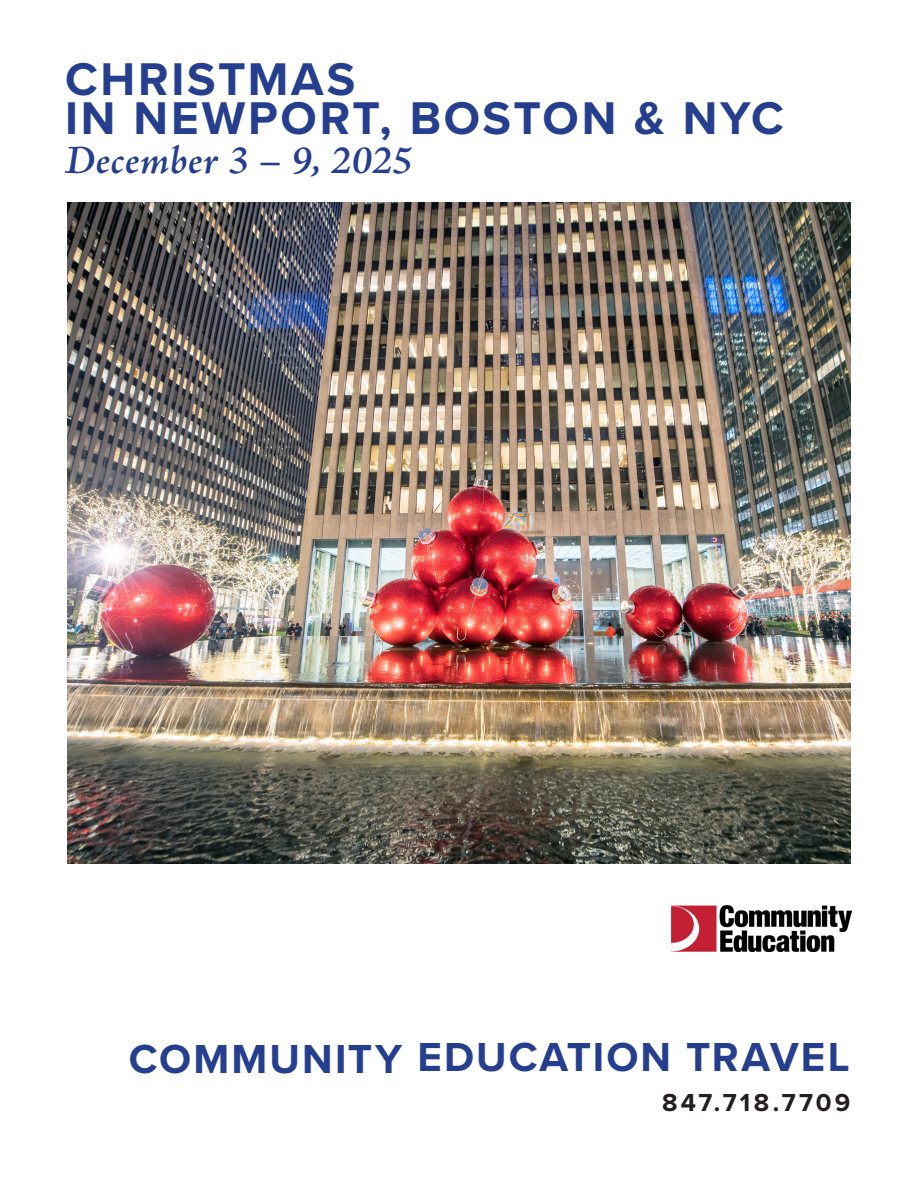
<style>
.page{position:relative;width:918px;height:1188px;background:#fff}
.page>*{position:absolute;margin:0;border:0;box-sizing:border-box;transform-origin:0 0}
.TOUR{font:700 47.55px/39.5px "Proxima Nova";letter-spacing:.055em;color:#253f8e}
.TOUR-2{font:700 42px "Proxima Nova";letter-spacing:.05em;color:#253f8e}
.Large_Dates{font:italic 600 40.8px "Adobe Jenson Pro";letter-spacing:.005em;color:#253f8e}
.t1{font:700 25.5px "Proxima Nova";letter-spacing:.13em;color:#231f20}
</style>
<div class="page">
<img style="left:671px;top:905px;width:181px;height:46px">
<img style="left:68px;top:202px;width:782px;height:662px">
<p class="TOUR" style="left:65px;top:58px;width:720px">CHRISTMAS<br>IN NEWPORT, BOSTON &amp; NYC</p>
<p class="Large_Dates" style="left:65px;top:138px;width:349px">December 3 – 9, 2025</p>
<p class="TOUR-2" style="left:129px;top:1026px;width:722px">COMMUNITY EDUCATION TRAVEL</p>
<p class="t1" style="left:662px;top:1083px;width:190px">847.718.7709</p>
</div>
